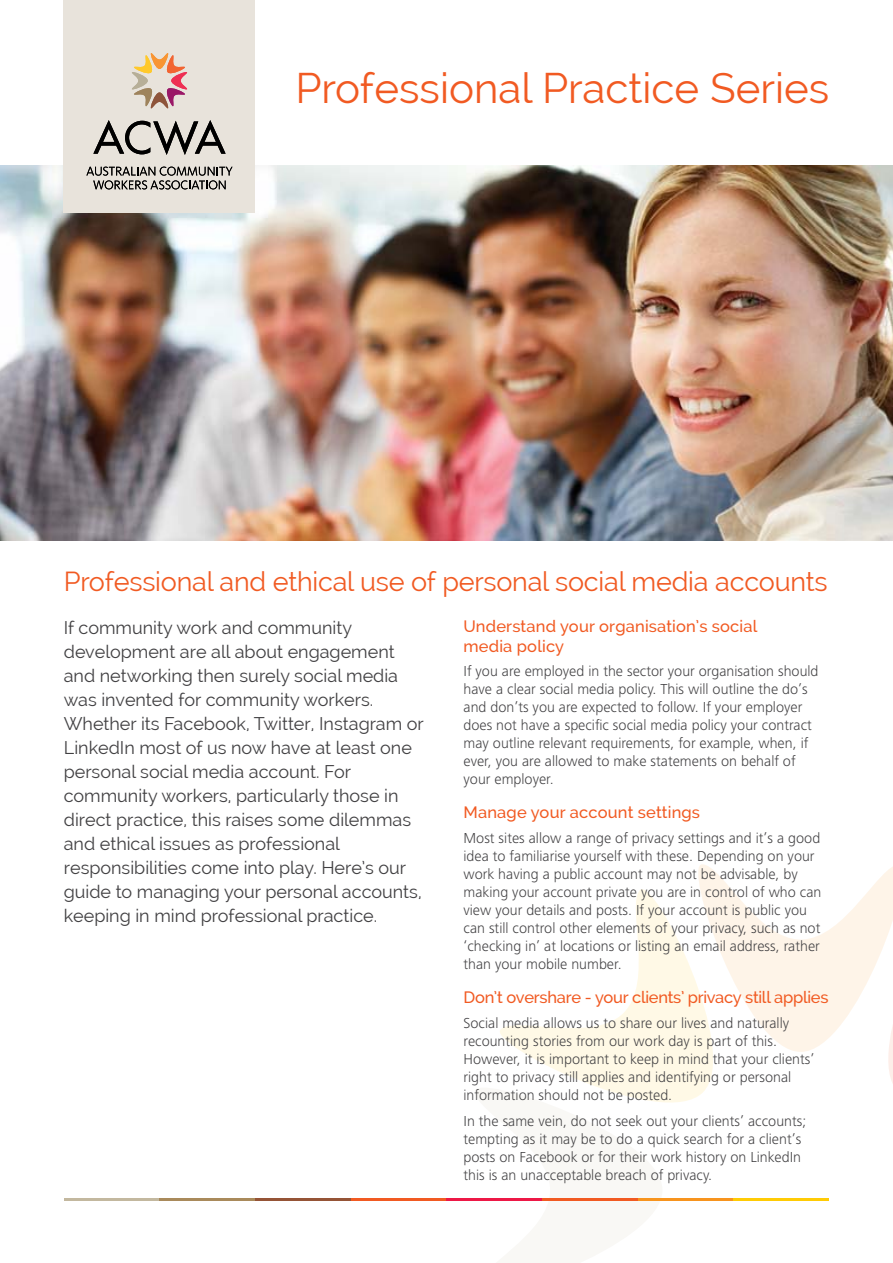
<style>
.page{position:relative;width:893px;height:1263px;background:#fff}
.page>*{position:absolute;margin:0;border:0;box-sizing:border-box;transform-origin:0 0}
.t1{font:42px "Raleway";color:#f15a22}
.t2{font:27px "Raleway";letter-spacing:-.01em;color:#f15a22}
.t3{font:18px/24px "Raleway";color:#414042}
.t4{font:500 16.5px/19.5px "Raleway";letter-spacing:.01em;color:#f15a22}
.t5{font:500 16.5px "Raleway";letter-spacing:-.015em;color:#f15a22}
.t6{font:300 15px/18px "Frutiger Next LT";color:#414042}
</style>
<div class="page">
<svg style="left:475px;top:864px;width:418px;height:337px"></svg>
<img style="left:0;top:166px;width:893px;height:374px">
<div style="left:64px;top:0;width:191px;height:213px;background:#e8e3db"></div>
<svg style="left:132px;top:53px;width:55px;height:55px"></svg>
<svg style="left:86px;top:167px;width:146px;height:22px"></svg>
<svg style="left:93px;top:120px;width:133px;height:35px"></svg>
<hr style="left:64px;top:1198px;width:95px;height:2px;background:#c3b89f">
<hr style="left:159px;top:1198px;width:96px;height:2px;background:#a98a5b">
<hr style="left:255px;top:1198px;width:96px;height:2px;background:#955436">
<hr style="left:351px;top:1198px;width:95px;height:2px;background:#f15a22">
<hr style="left:446px;top:1198px;width:96px;height:2px;background:#ed1846">
<hr style="left:542px;top:1198px;width:96px;height:2px;background:#f15a22">
<hr style="left:638px;top:1198px;width:95px;height:2px;background:#f7941e">
<hr style="left:733px;top:1198px;width:96px;height:2px;background:#ffcb05">
<h1 class="t1" style="left:295px;top:63px;width:535px">Professional Practice Series</h1>
<h2 class="t2" style="left:64px;top:566px;width:765px">Professional and ethical use of personal social media accounts</h2>
<p class="t3" style="left:64px;top:615px;width:362px">If community work and community development are all about engagement and networking then surely social media was invented for community workers.<br>Whether its Facebook, Twitter, Instagram or LinkedIn most of us now have at least one personal social media account. For community workers, particularly those in direct practice, this raises some dilemmas and ethical issues as professional responsibilities come into play. Here’s our guide to managing your personal accounts, keeping in mind professional practice.</p>
<p class="t4" style="left:463px;top:616px;width:295px">Understand your organisation’s social media policy</p>
<p class="t6" style="left:463px;top:662px;width:357px">If you are employed in the sector your organisation should have a clear social media policy. This will outline the do’s and don’ts you are expected to follow. If your employer does not have a specific social media policy your contract may outline relevant requirements, for example, when, if ever, you are allowed to make statements on behalf of your employer.</p>
<p class="t4" style="left:463px;top:803px;width:238px">Manage your account settings</p>
<p class="t6" style="left:463px;top:829px;width:359px">Most sites allow a range of privacy settings and it’s a good idea to familiarise yourself with these. Depending on your work having a public account may not be advisable, by making your account private you are in control of who can view your details and posts. If your account is public you can still control other elements of your privacy, such as not ‘checking in’ at locations or listing an email address, rather than your mobile number.</p>
<p class="t5" style="left:463px;top:988px;width:367px">Don’t overshare - your clients’ privacy still applies</p>
<p class="t6" style="left:463px;top:1014px;width:352px">Social media allows us to share our lives and naturally recounting stories from our work day is part of this.<br>However, it is important to keep in mind that your clients’ right to privacy still applies and identifying or personal information should not be posted.</p>
<p class="t6" style="left:463px;top:1112px;width:344px">In the same vein, do not seek out your clients’ accounts; tempting as it may be to do a quick search for a client’s posts on Facebook or for their work history on LinkedIn this is an unacceptable breach of privacy.</p>
</div>
